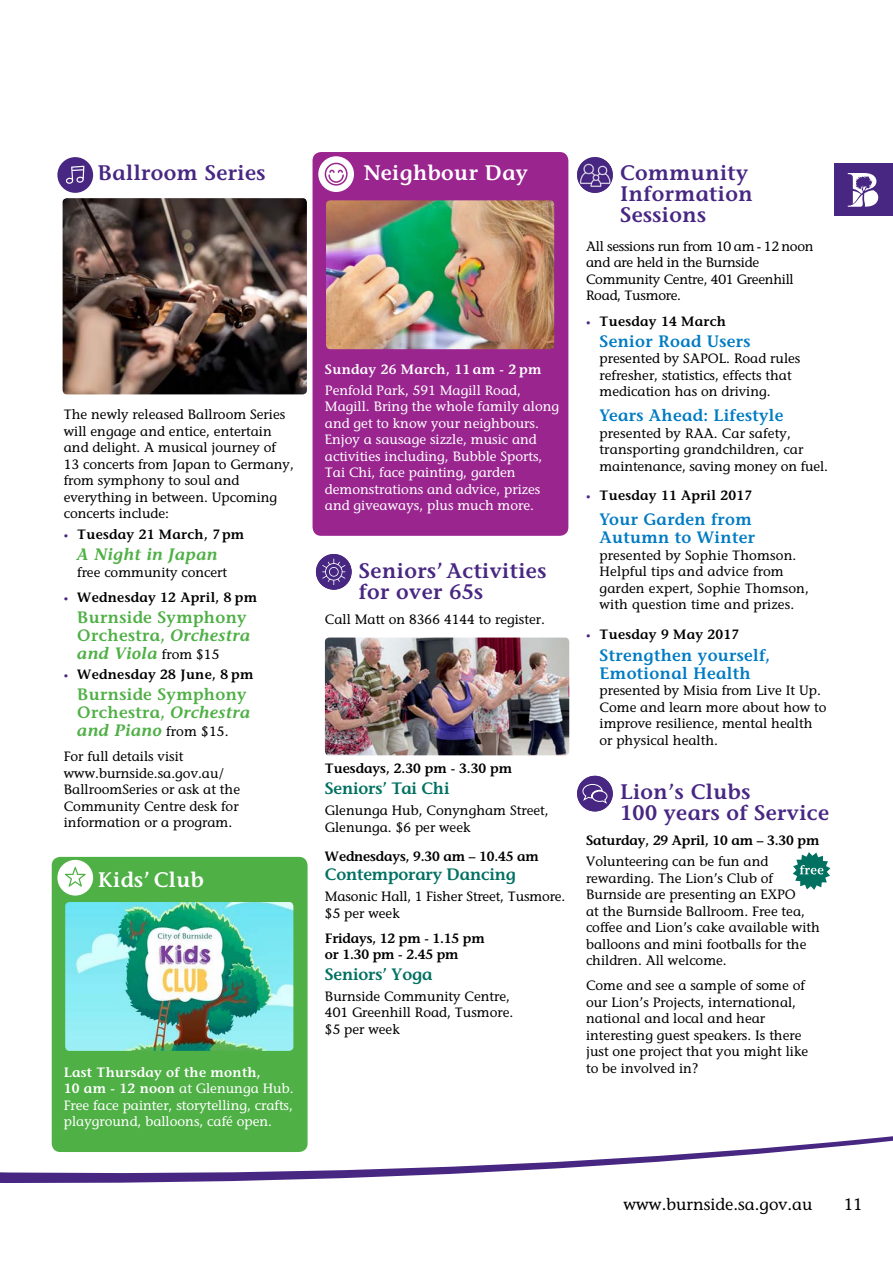
<style>
.page{position:relative;width:893px;height:1263px;background:#fff}
.page>*{position:absolute;margin:0;border:0;box-sizing:border-box;transform-origin:0 0}
.t1{font:600 21px/21px "Stone Informal";letter-spacing:.02em;color:#482783}
.t2{font:600 21px "Stone Informal";letter-spacing:.02em;color:#fff}
.t3{font:600 16.5px/18px "Stone Informal";letter-spacing:.02em;color:#4fb046}
.t4{font:600 16.5px/18px "Stone Informal";letter-spacing:.02em;color:#007bc3}
.t5{font:600 16.5px "Stone Informal";letter-spacing:-.01em;color:#007161}
.t6{font:16.5px "Stone Informal";color:#000}
.t7{font:italic 600 16.5px "Stone Informal";letter-spacing:.02em;color:#4fb046}
.t8{font:13.5px/16.5px "Stone Informal";color:#000}
.t9{font:13.5px/16.5px "Stone Informal";color:#fff}
.t10{font:600 13.5px "Stone Informal";letter-spacing:.02em;color:#000}
.t11{font:13.5px/16.5px "Stone Informal";letter-spacing:-.02em;color:#000}
.t12{font:600 13.5px/16.5px "Stone Informal";letter-spacing:-.01em;color:#000}
.t13{font:600 13.5px "Stone Informal";letter-spacing:.02em;color:#fff}
.t14{font:600 13.5px "Stone Informal";color:#000}
.s1{font-weight:400;font-size:9px;color:#482783}
.s2{font-style:italic}
.s3{font-weight:400;font-size:13.5px;color:#000}
.s4{font-weight:600}
</style>
<div class="page">
<div style="left:313px;top:152px;width:255px;height:384px;background:#9a258f;border-radius:9px"></div>
<div style="left:52px;top:857px;width:256px;height:295px;background:#4fb046;border-radius:9px"></div>
<svg style="left:793px;top:852px;width:37px;height:38px"></svg>
<div style="left:57px;top:157px;width:36px;height:36px;background:#482783;border-radius:50%"></div>
<svg style="left:66px;top:166px;width:18px;height:18px"></svg>
<div style="left:57px;top:860px;width:36px;height:35px;background:#fff;border-radius:50%"></div>
<svg style="left:65px;top:867px;width:21px;height:20px"></svg>
<div style="left:318px;top:156px;width:36px;height:36px;background:#fff;border-radius:50%"></div>
<svg style="left:324px;top:162px;width:24px;height:24px"></svg>
<img style="left:577px;top:157px;width:36px;height:36px;border-radius:18px">
<div style="left:577px;top:776px;width:36px;height:35px;background:#482783;border-radius:50%"></div>
<svg style="left:582px;top:784px;width:26px;height:20px"></svg>
<div style="left:316px;top:554px;width:36px;height:36px;background:#482783;border-radius:50%"></div>
<svg style="left:322px;top:559px;width:23px;height:26px"></svg>
<img style="left:63px;top:198px;width:244px;height:196px">
<img style="left:325px;top:637px;width:244px;height:118px">
<img style="left:65px;top:902px;width:228px;height:149px">
<img style="left:326px;top:200px;width:228px;height:149px">
<svg style="left:0;top:1124px;width:893px;height:59px"></svg>
<div style="left:835px;top:163px;width:58px;height:53px;background:#482783"></div>
<svg style="left:848px;top:173px;width:30px;height:34px"></svg>
<h1 class="t1" style="left:98px;top:162px;width:169px">Ballroom Series</h1>
<p class="t8" style="left:64px;top:406px;width:232px">The newly released Ballroom Series will engage and entice, entertain and delight. A musical journey of<br>13 concerts from Japan to Germany, from symphony to soul and everything in between. Upcoming concerts include:</p>
<p class="t10" style="left:64px;top:526px;width:182px"><span class="s1">•</span> Tuesday 21 March, 7 pm</p>
<p class="t7" style="left:77px;top:544px;width:142px">A Night in Japan</p>
<p class="t8" style="left:77px;top:563px;width:151px">free community concert</p>
<p class="t10" style="left:64px;top:588px;width:195px"><span class="s1">•</span> Wednesday 12 April, 8 pm</p>
<p class="t3" style="left:77px;top:608px;width:175px">Burnside Symphony<br>Orchestra, <span class="s2">Orchestra and Viola</span> <span class="s3">from $15</span></p>
<p class="t10" style="left:64px;top:666px;width:191px"><span class="s1">•</span> Wednesday 28 June, 8 pm</p>
<p class="t3" style="left:77px;top:685px;width:175px">Burnside Symphony<br>Orchestra, <span class="s2">Orchestra and Piano</span> <span class="s3">from $15.</span></p>
<p class="t8" style="left:64px;top:748px;width:178px">For full details visit www.burnside.sa.gov.au/<br>BallroomSeries or ask at the<br>Community Centre desk for information or a program.</p>
<h1 class="t2" style="left:98px;top:866px;width:108px">Kids’ Club</h1>
<p class="t9" style="left:64px;top:1063px;width:231px"><span class="s4">Last Thursday of the month,<br>10 am - 12 noon</span> at Glenunga Hub.<br>Free face painter, storytelling, crafts, playground, balloons, café open.</p>
<h1 class="t2" style="left:364px;top:159px;width:166px">Neighbour Day</h1>
<p class="t13" style="left:325px;top:361px;width:218px">Sunday 26 March, 11 am - 2 pm</p>
<p class="t9" style="left:325px;top:382px;width:236px">Penfold Park, 591 Magill Road, Magill. Bring the whole family along and get to know your neighbours.<br>Enjoy a sausage sizzle, music and activities including, Bubble Sports, Tai Chi, face painting, garden demonstrations and advice, prizes and giveaways, plus much more.</p>
<h1 class="t1" style="left:359px;top:560px;width:189px">Seniors’ Activities for over 65s</h1>
<p class="t8" style="left:325px;top:611px;width:221px">Call Matt on 8366 4144 to register.</p>
<p class="t14" style="left:325px;top:760px;width:189px">Tuesdays, 2.30 pm - 3.30 pm</p>
<p class="t5" style="left:325px;top:778px;width:126px">Seniors’ Tai Chi</p>
<p class="t8" style="left:325px;top:802px;width:225px">Glenunga Hub, Conyngham Street,<br>Glenunga. $6 per week</p>
<p class="t12" style="left:325px;top:848px;width:216px">Wednesdays, 9.30 am – 10.45 am</p>
<p class="t5" style="left:325px;top:864px;width:192px">Contemporary Dancing</p>
<p class="t8" style="left:325px;top:888px;width:242px">Masonic Hall, 1 Fisher Street, Tusmore. $5 per week</p>
<p class="t12" style="left:325px;top:929px;width:161px">Fridays, 12 pm - 1.15 pm or 1.30 pm - 2.45 pm</p>
<p class="t5" style="left:325px;top:964px;width:109px">Seniors’ Yoga</p>
<p class="t8" style="left:325px;top:988px;width:190px">Burnside Community Centre,<br>401 Greenhill Road, Tusmore. $5 per week</p>
<h1 class="t1" style="left:620px;top:162px;width:134px">Community<br>Information<br>Sessions</h1>
<p class="t11" style="left:586px;top:238px;width:229px">All sessions run from 10 am - 12 noon and are held in the Burnside<br>Community Centre, 401 Greenhill<br>Road, Tusmore.</p>
<p class="t10" style="left:586px;top:312px;width:141px"><span class="s1">•</span> Tuesday 14 March</p>
<p class="t4" style="left:600px;top:332px;width:153px">Senior Road Users</p>
<p class="t8" style="left:600px;top:350px;width:202px">presented by SAPOL. Road rules refresher, statistics, effects that medication has on driving.</p>
<p class="t4" style="left:600px;top:406px;width:185px">Years Ahead: Lifestyle</p>
<p class="t8" style="left:600px;top:425px;width:230px">presented by RAA. Car safety, transporting grandchildren, car maintenance, saving money on fuel.</p>
<p class="t10" style="left:586px;top:487px;width:168px"><span class="s1">•</span> Tuesday 11 April 2017</p>
<p class="t4" style="left:600px;top:510px;width:157px">Your Garden from<br>Autumn to Winter</p>
<p class="t8" style="left:600px;top:547px;width:211px">presented by Sophie Thomson.<br>Helpful tips and advice from garden expert, Sophie Thomson, with question time and prizes.</p>
<p class="t10" style="left:586px;top:625px;width:155px"><span class="s1">•</span> Tuesday 9 May 2017</p>
<p class="t4" style="left:600px;top:646px;width:172px">Strengthen yourself,<br>Emotional Health</p>
<p class="t8" style="left:600px;top:682px;width:228px">presented by Misia from Live It Up.<br>Come and learn more about how to improve resilience, mental health or physical health.</p>
<h1 class="t1" style="left:620px;top:781px;width:211px">Lion’s Clubs<br>100 years of Service</h1>
<p class="t12" style="left:586px;top:832px;width:235px">Saturday, 29 April, 10 am – 3.30 pm</p>
<p class="t8" style="left:586px;top:853px;width:235px">Volunteering can be fun and rewarding. The Lion’s Club of<br>Burnside are presenting an EXPO<br>at the Burnside Ballroom. Free tea, coffee and Lion’s cake available with balloons and mini footballs for the children. All welcome.</p>
<p class="t8" style="left:586px;top:977px;width:224px">Come and see a sample of some of our Lion’s Projects, international, national and local and hear interesting guest speakers. Is there just one project that you might like to be involved in?</p>
<p class="t6" style="left:623px;top:1194px;width:191px">www.burnside.sa.gov.au</p>
<p class="t6" style="left:844px;top:1194px;width:20px">11</p>
</div>
